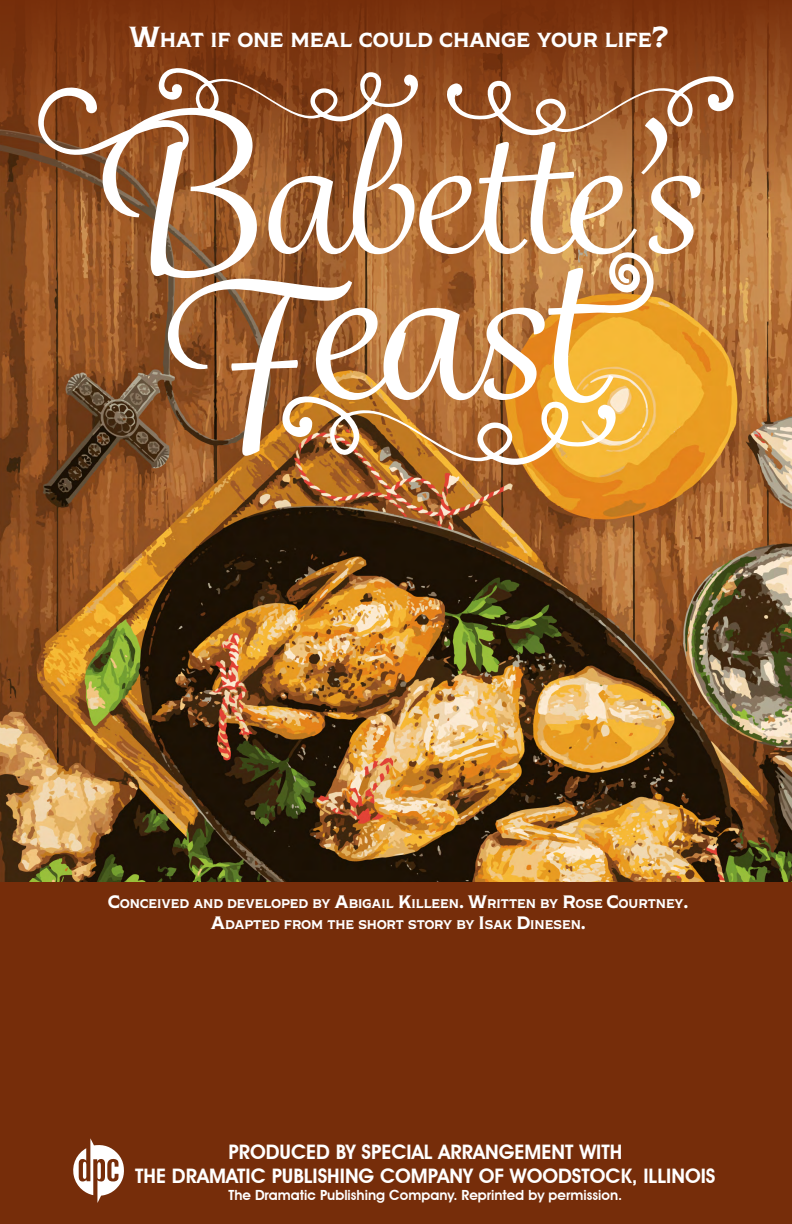
<style>
.page{position:relative;width:792px;height:1224px;background:#fff}
.page>*{position:absolute;margin:0;border:0;box-sizing:border-box;transform-origin:0 0}
.t1{font:212.6px "Grafolita Script";color:#fff;scale:1.06 1}
.t2{font:180.5px "Grafolita Script";color:#fff;scale:1.06 1}
.t3{font:20.3px "Shackleton";color:#fff}
.t4{font:600 20px/24px "Avant Garde IT Cby BT";color:#fff;text-align:center}
.t5{font:600 14px "Avant Garde IT Cby BT";color:#fff}
.t6{font:12.6px/21.6px "Shackleton";color:#fff;text-align:center}
.s1{font-size:29px}
.s2{font-size:220.2px}
.s3{font-size:224.5px}
.s4{font-size:18px}
</style>
<div class="page">
<img style="left:0;top:209px;width:792px;height:673px">
<div style="left:0;top:882px;width:792px;height:342px;background:#762d0a"></div>
<svg style="left:0;top:0;width:792px;height:209px;background:#914d20"></svg>
<svg style="left:36px;top:0;width:155px;height:364px;background:#8f5023"></svg>
<svg style="left:559px;top:249px;width:95px;height:94px"></svg>
<svg style="left:282px;top:396px;width:334px;height:69px;background:#c8904c"></svg>
<svg style="left:40px;top:68px;width:378px;height:86px;background:#985d37"></svg>
<svg style="left:447px;top:76px;width:287px;height:59px;background:#a66c45"></svg>
<svg style="left:73px;top:1138px;width:51px;height:65px"></svg>
<h3 class="t3" style="left:129px;top:25px;width:541px"><span class="s1">W</span>HAT IF ONE MEAL COULD CHANGE YOUR LIFE<span class="s1">?</span></h3>
<h2 class="t2" style="left:81px;top:76px;width:585px"><span class="s2">B</span>abette’s</h2>
<h1 class="t1" style="left:143px;top:190px;width:431px"><span class="s3">F</span>east</h1>
<p class="t6" style="left:108px;top:892px;width:582px"><span class="s4">C</span>ONCEIVED AND DEVELOPED BY <span class="s4">A</span>BIGAIL <span class="s4">K</span>ILLEEN<span class="s4">. W</span>RITTEN BY <span class="s4">R</span>OSE <span class="s4">C</span>OURTNEY<span class="s4">.<br>A</span>DAPTED FROM THE SHORT STORY BY <span class="s4">I</span>SAK <span class="s4">D</span>INESEN<span class="s4">.</span></p>
<h3 class="t4" style="left:135px;top:1140px;width:582px">PRODUCED BY SPECIAL ARRANGEMENT WITH<br>THE DRAMATIC PUBLISHING COMPANY OF WOODSTOCK, ILLINOIS</h3>
<p class="t5" style="left:228px;top:1186px;width:395px">The Dramatic Publishing Company. Reprinted by permission.</p>
</div>
